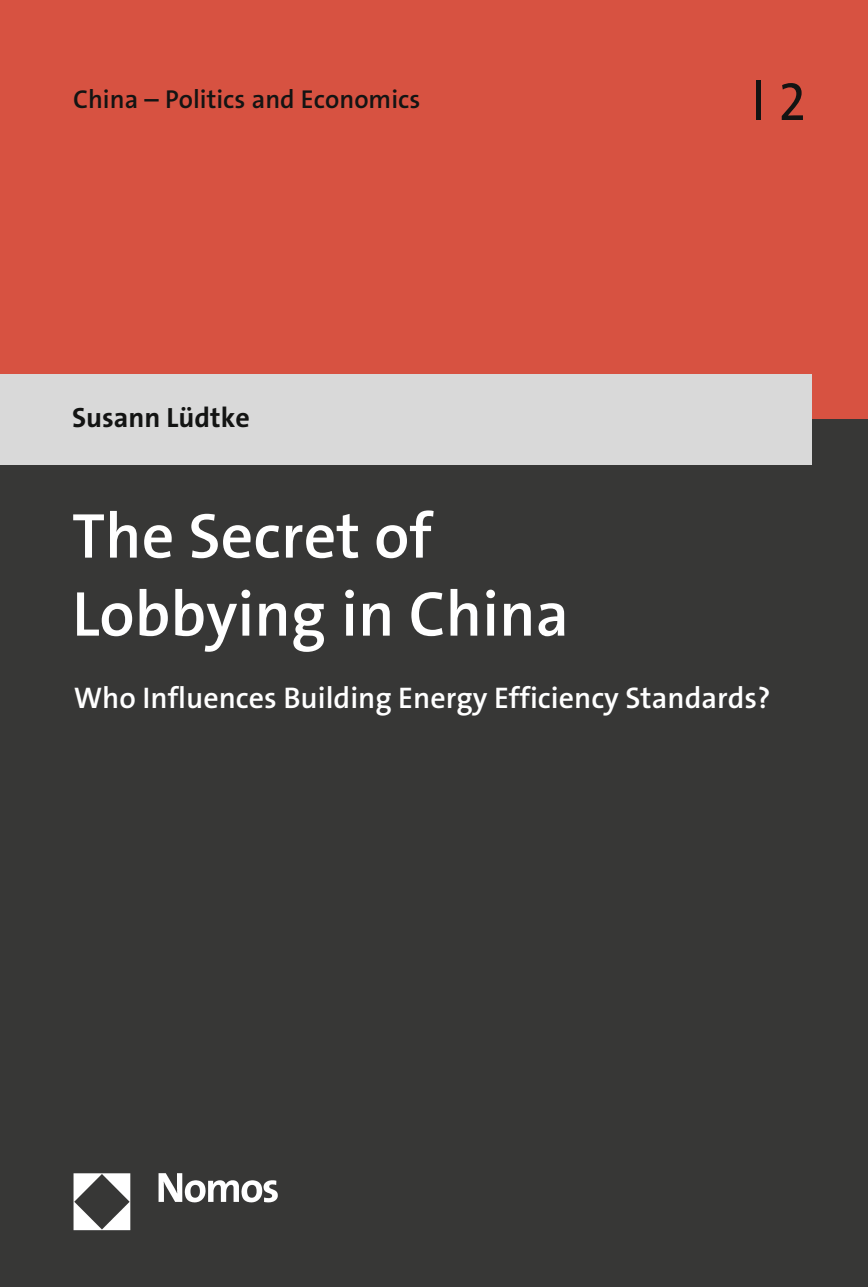
<style>
.page{position:relative;width:868px;height:1287px;background:#fff}
.page>*{position:absolute;margin:0;border:0;box-sizing:border-box;transform-origin:0 0}
.t1{font:600 64px/78px "The Sans Os F";color:#fff}
.t2{font:54px "The Sans Os F";color:#131413}
.t3{font:600 30px "The Sans Os F";color:#fff}
.t4{font:700 28px "The Sans Os F";color:#131413}
.t5{font:600 26px "The Sans Os F";color:#131413}
</style>
<div class="page">
<div style="left:0;top:0;width:867px;height:422px;background:#d75241"></div>
<div style="left:0;top:420px;width:867px;height:867px;background:#373736"></div>
<div style="left:0;top:374px;width:811px;height:91px;background:#d9d9d9"></div>
<img style="left:73px;top:1173px;width:205px;height:58px">
<p class="t5" style="left:73px;top:83px;width:349px">China – Politics and Economics</p>
<h2 class="t2" style="left:751px;top:67px;width:56px">l2</h2>
<p class="t4" style="left:72px;top:400px;width:179px">Susann Lüdtke</p>
<h1 class="t1" style="left:72px;top:497px;width:498px">The Secret of<br>Lobbying in China</h1>
<p class="t3" style="left:74px;top:679px;width:698px">Who Influences Building Energy Efficiency Standards?</p>
</div>
